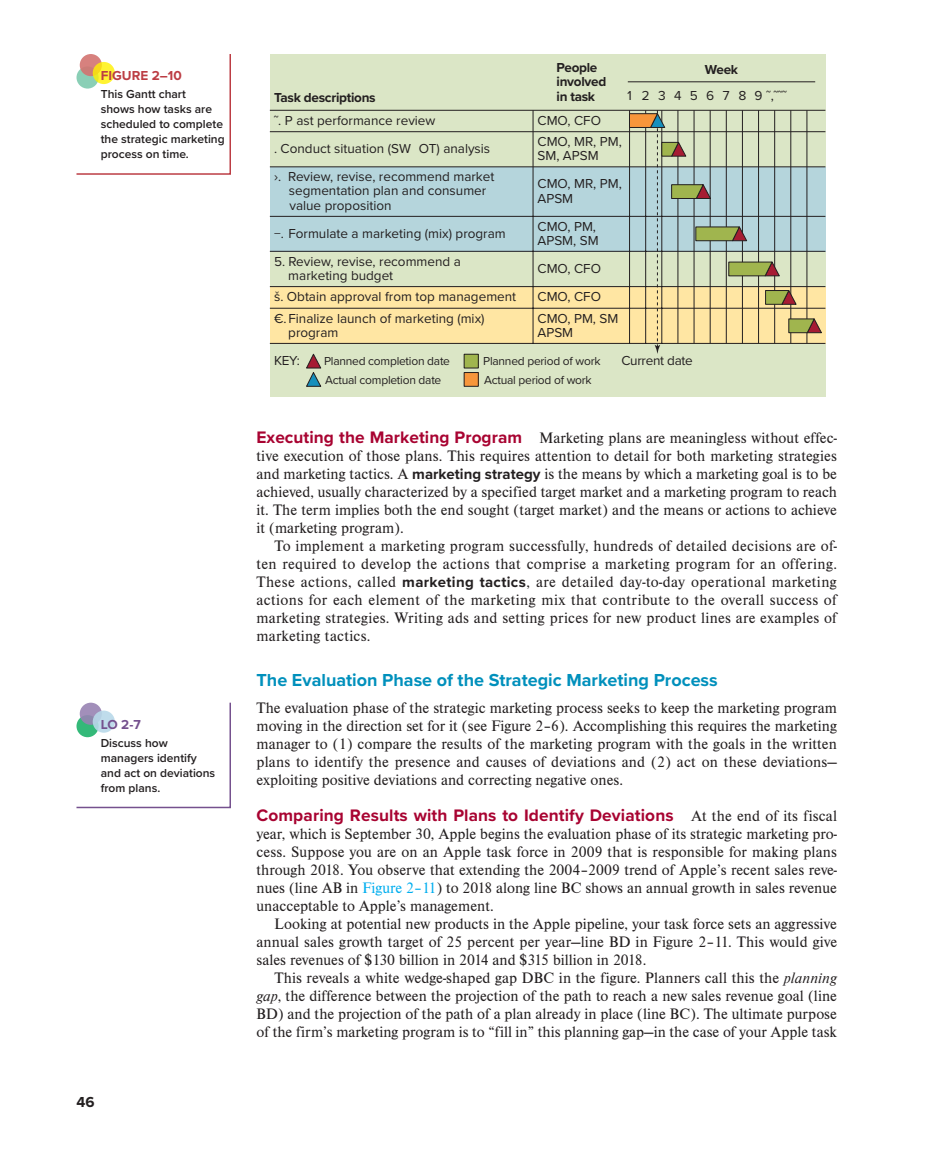
<style>
.page{position:relative;width:945px;height:1175px;background:#fff}
.page>*{position:absolute;margin:0;border:0;box-sizing:border-box;transform-origin:0 0}
.t1{font:700 18px "Proxima Nova";color:#0090bc}
.t2{font:700 17.25px "Proxima Nova";letter-spacing:.005em;color:#a80331}
.t3{font:15.75px/18px "Nimbus Rom DOT";color:#231f20;text-align:justify}
.t4{font:700 15px "Proxima Nova";color:#231f20}
.t5{font:13.5px/14.2px "Proxima Nova";color:#231f20}
.t6{font:700 13.5px/14.2px "Proxima Nova";letter-spacing:-.02em;color:#231f20}
.t7{font:13.5px "Proxima Nova";letter-spacing:-.02em;color:#231f20}
.t8{font:700 13.5px "Proxima Nova";color:#bc3d44}
.t9{font:700 13.5px "Proxima Nova";color:#75518e}
.t10{font:600 12px/15px "Proxima Nova";color:#231f20}
.t11{font:12px "Proxima Nova";letter-spacing:-.02em;color:#231f20}
.s1{font-family:"Proxima Nova";font-weight:700;font-size:17.25px;color:#a80331}
.s2{font-family:"Proxima Nova";font-weight:700;font-size:15px}
.s3{font-family:"Nimbus Rom DOT";font-weight:400;font-size:15.75px;color:#231f20}
.s4{color:#00aeef}
.s5{font-style:italic}
</style>
<div class="page">
<div style="left:270px;top:54px;width:555px;height:343px;background:#dbe6c6"></div>
<div style="left:270px;top:286px;width:555px;height:57px;background:#ffe6a3"></div>
<div style="left:270px;top:167px;width:555px;height:84px;background:#b5d5dc"></div>
<hr style="left:270px;top:216px;width:555px;height:1px;background:#231f20">
<hr style="left:270px;top:251px;width:555px;height:1px;background:#231f20">
<hr style="left:270px;top:286px;width:555px;height:1px;background:#231f20">
<hr style="left:270px;top:308px;width:555px;height:1px;background:#231f20">
<hr style="left:270px;top:343px;width:555px;height:1px;background:#231f20">
<hr style="left:533px;top:110px;width:1px;height:233px;background:#231f20">
<svg style="left:306px;top:353px;width:16px;height:34px"></svg>
<svg style="left:629px;top:111px;width:194px;height:243px"></svg>
<div style="left:464px;top:354px;width:14px;height:14px;background:#a0b54e"></div>
<div style="left:464px;top:354px;width:15px;height:14px;border:1px solid #231f20"></div>
<div style="left:464px;top:372px;width:14px;height:14px;background:#f7963b"></div>
<div style="left:464px;top:372px;width:15px;height:15px;border:1px solid #231f20"></div>
<hr style="left:270px;top:110px;width:555px;height:1px;background:#231f20">
<hr style="left:270px;top:131px;width:555px;height:1px;background:#231f20">
<hr style="left:270px;top:166px;width:555px;height:1px;background:#231f20">
<hr style="left:628px;top:81px;width:187px;height:1px;background:#231f20">
<svg style="left:76px;top:54px;width:155px;height:121px"></svg>
<svg style="left:76px;top:702px;width:155px;height:107px"></svg>
<p class="t8" style="left:101px;top:65px;width:82px">FIGURE 2–10</p>
<p class="t10" style="left:101px;top:86px;width:125px">This Gantt chart<br>shows how tasks are scheduled to complete the strategic marketing process on time.</p>
<p class="t9" style="left:101px;top:714px;width:41px">LO 2-7</p>
<p class="t10" style="left:101px;top:735px;width:116px">Discuss how managers identify and act on deviations from plans.</p>
<p class="t4" style="left:76px;top:1091px;width:20px">46</p>
<p class="t6" style="left:274px;top:90px;width:103px">Task descriptions</p>
<p class="t5" style="left:274px;top:105px;width:218px;line-height:28.5px">˜. P ast performance review<br>. Conduct situation (SW OT) analysis</p>
<p class="t6" style="left:557px;top:60px;width:42px">People</p>
<p class="t6" style="left:705px;top:62px;width:35px">Week</p>
<p class="t6" style="left:557px;top:74px;width:51px">involved in task</p>
<p class="t5" style="left:626px;top:89px;width:163px">123456789˜‚˜˜˜</p>
<p class="t5" style="left:538px;top:113px;width:65px">CMO, CFO</p>
<p class="t5" style="left:538px;top:134px;width:86px">CMO, MR, PM,<br>SM, APSM</p>
<p class="t5" style="left:289px;top:169px;width:207px;text-indent:-15px">›. Review, revise, recommend market segmentation plan and consumer value proposition</p>
<p class="t5" style="left:274px;top:225px;width:233px">−. Formulate a marketing (mix) program</p>
<p class="t5" style="left:538px;top:176px;width:86px">CMO, MR, PM,<br>APSM</p>
<p class="t5" style="left:538px;top:218px;width:63px">CMO, PM,<br>APSM, SM</p>
<p class="t5" style="left:538px;top:254px;width:65px;line-height:28.2px">CMO, CFO<br>CMO, CFO</p>
<p class="t5" style="left:288px;top:255px;width:174px;text-indent:-14px">5. Review, revise, recommend a marketing budget</p>
<p class="t5" style="left:274px;top:285px;width:244px;line-height:22px">š. Obtain approval from top management €. Finalize launch of marketing (mix)</p>
<p class="t5" style="left:274px;top:318px;width:66px;line-height:27.8px;text-indent:14px">program<br>KEY:</p>
<p class="t5" style="left:538px;top:311px;width:82px">CMO, PM, SM<br>APSM</p>
<p class="t11" style="left:483px;top:352px;width:119px">Planned period of work</p>
<p class="t7" style="left:621px;top:350px;width:73px">Current date</p>
<p class="t11" style="left:484px;top:371px;width:109px">Actual period of work</p>
<p class="t11" style="left:324px;top:352px;width:127px">Planned completion date</p>
<p class="t11" style="left:325px;top:371px;width:118px">Actual completion date</p>
<p class="t3" style="left:256px;top:429px;width:582px"><span class="s1">Executing the Marketing Program</span> Marketing plans are meaningless without effec&shy;tive execution of those plans. This requires attention to detail for both marketing strategies and marketing tactics. A <span class="s2">marketing strategy</span> is the means by which a marketing goal is to be achieved, usually characterized by a specified target market and a marketing program to reach it. The term implies both the end sought (target market) and the means or actions to achieve it (marketing program).</p>
<p class="t3" style="left:256px;top:537px;width:582px;text-indent:18px">To implement a marketing program successfully, hundreds of detailed decisions are of&shy;ten required to develop the actions that comprise a marketing program for an offering.<br>These actions, called <span class="s2">marketing tactics</span>, are detailed day-to-day operational marketing actions for each element of the marketing mix that contribute to the overall success of marketing strategies. Writing ads and setting prices for new product lines are examples of marketing tactics.</p>
<p class="t1" style="left:256px;top:666px;width:463px">The Evaluation Phase of the Strategic Marketing Process</p>
<p class="t3" style="left:256px;top:699px;width:582px">The evaluation phase of the strategic marketing process seeks to keep the marketing program moving in the direction set for it (see Figure 2–6). Accomplishing this requires the marketing manager to (1) compare the results of the marketing program with the goals in the written plans to identify the presence and causes of deviations and (2) act on these deviations— exploiting positive deviations and correcting negative ones.</p>
<p class="t2" style="left:256px;top:802px;width:582px">Comparing Results with Plans to Identify Deviations <span class="s3">At the end of its fiscal</span></p>
<p class="t3" style="left:256px;top:825px;width:582px">year, which is September 30, Apple begins the evaluation phase of its strategic marketing pro&shy;cess. Suppose you are on an Apple task force in 2009 that is responsible for making plans through 2018. You observe that extending the 2004–2009 trend of Apple’s recent sales reve&shy;nues (line AB in <span class="s4">Figure 2–11</span>) to 2018 along line BC shows an annual growth in sales revenue unacceptable to Apple’s management.</p>
<p class="t3" style="left:256px;top:915px;width:582px;text-indent:18px">Looking at potential new products in the Apple pipeline, your task force sets an aggressive annual sales growth target of 25 percent per year—line BD in Figure 2–11. This would give sales revenues of $130 billion in 2014 and $315 billion in 2018.</p>
<p class="t3" style="left:257px;top:969px;width:582px;text-indent:18px">This reveals a white wedge-shaped gap DBC in the figure. Planners call this the <span class="s5">planning gap</span>, the difference between the projection of the path to reach a new sales revenue goal (line BD) and the projection of the path of a plan already in place (line BC). The ultimate purpose of the firm’s marketing program is to “fill in” this planning gap—in the case of your Apple task</p>
</div>
